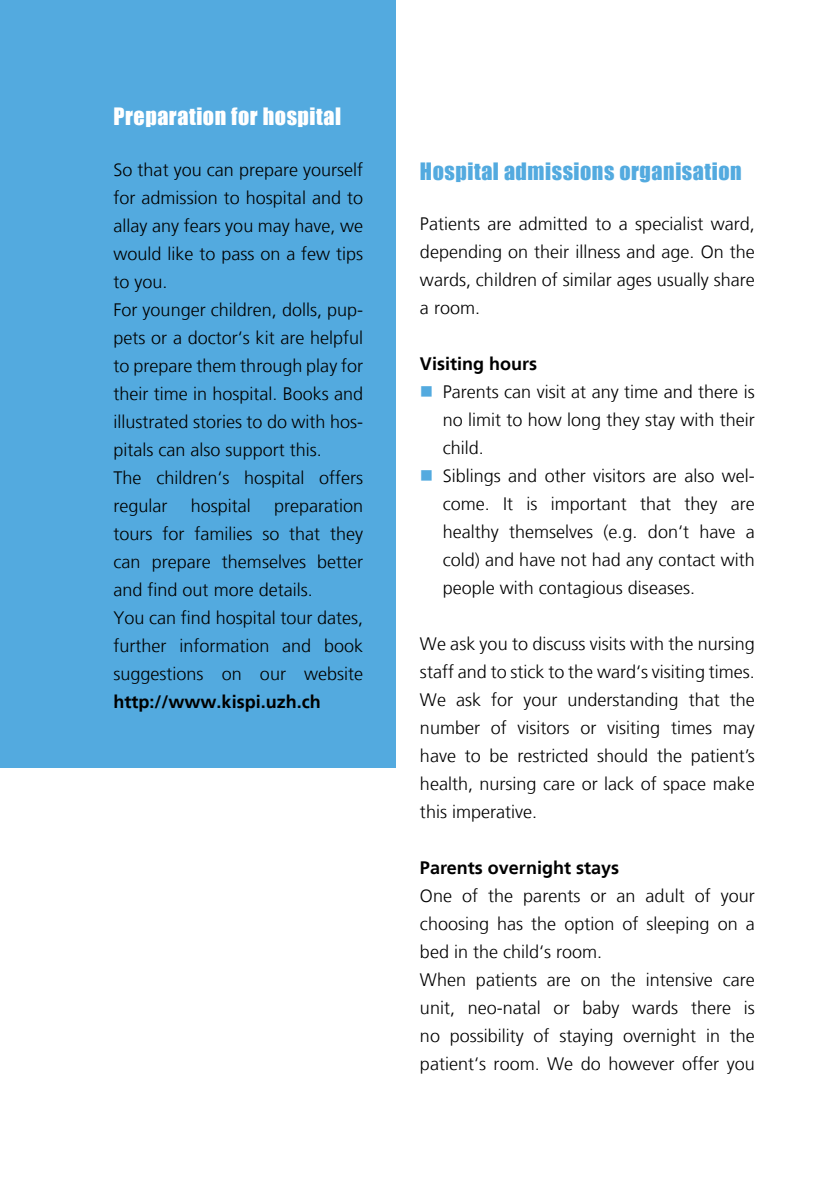
<style>
.page{position:relative;width:840px;height:1191px;background:#fff}
.page>*{position:absolute;margin:0;border:0;box-sizing:border-box;transform-origin:0 0}
.t1{font:22px "Impact";letter-spacing:.025em;color:#53aadf}
.t2{font:22px "Impact";letter-spacing:.025em;color:#fff}
.t3{font:300 18px/28px "Frutiger LT";color:#000;text-align:justify}
.t4{font:700 18px "Frutiger LT";color:#000}
.s1{color:#53aadf}
</style>
<div class="page">
<div style="left:0;top:0;width:395px;height:767px;background:#53aadf"></div>
<p class="t2" style="left:113px;top:99px;width:229px">Preparation for hospital</p>
<p class="t3" style="left:113px;top:156px;width:251px;text-align:left">So that you can prepare yourself for admission to hospital and to allay any fears you may have, we would like to pass on a few tips to you.<br>For younger children, dolls, pup&shy;pets or a doctor‘s kit are helpful to prepare them through play for their time in hospital. Books and illustrated stories to do with hos&shy;pitals can also support this.<br>The children‘s hospital offers regular</p>
<p class="t3" style="left:191px;top:492px;width:62px">hospital</p>
<p class="t3" style="left:113px;top:492px;width:251px;text-align:left;text-indent:160px">preparation tours for families so that they can prepare themselves better and find out more details.<br>You can find hospital tour dates, further information and book suggestions on our website</p>
<p class="t4" style="left:113px;top:691px;width:209px">http://www.kispi.uzh.ch</p>
<p class="t1" style="left:420px;top:155px;width:323px">Hospital admissions organisation</p>
<p class="t3" style="left:420px;top:210px;width:336px">Patients are admitted to a specialist ward, depending on their illness and age. On the wards, children of similar ages usually share a room.</p>
<p class="t4" style="left:420px;top:353px;width:119px">Visiting hours</p>
<p class="t3" style="left:442px;top:378px;width:313px;text-indent:-23px"><span class="s1">■</span> Parents can visit at any time and there is no limit to how long they stay with their child.</p>
<p class="t3" style="left:442px;top:462px;width:313px;text-indent:-23px"><span class="s1">■</span> Siblings and other visitors are also wel&shy;come. It is important that they are healthy themselves (e.g. don‘t have a cold) and have not had any contact with people with contagious diseases.</p>
<p class="t3" style="left:420px;top:630px;width:336px">We ask you to discuss visits with the nursing staff and to stick to the ward‘s visiting times.<br>We ask for your understanding that the number of visitors or visiting times may have to be restricted should the patient’s health, nursing care or lack of space make this imperative.</p>
<p class="t4" style="left:420px;top:857px;width:201px">Parents overnight stays</p>
<p class="t3" style="left:420px;top:882px;width:336px;text-align:left">One of the parents or an adult of your choosing has the option of sleeping on a bed in the child‘s room.<br>When patients are on the intensive care unit, neo-natal or baby wards there is no possibility of staying overnight in the patient‘s room. We do however offer you</p>
</div>
